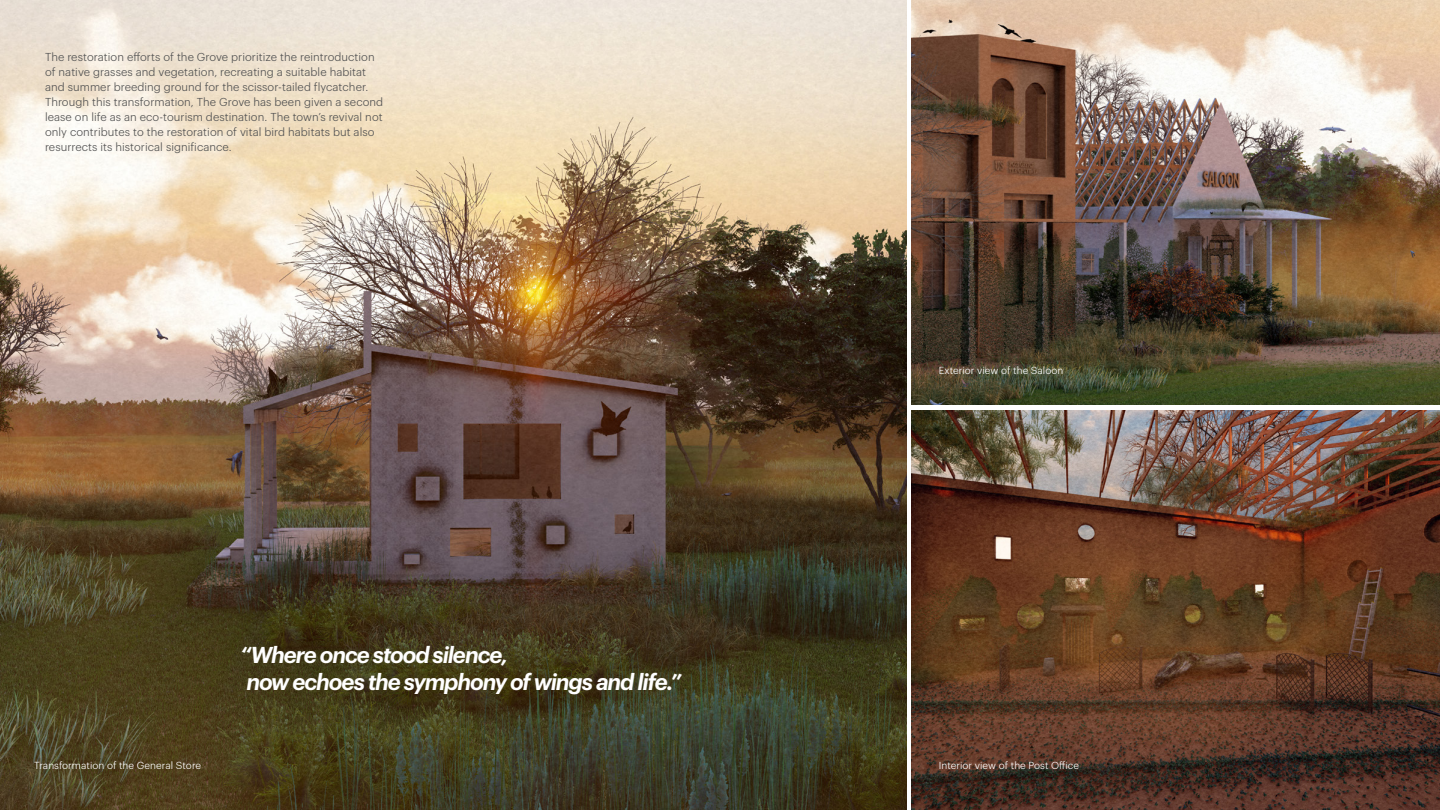
<style>
.page{position:relative;width:1440px;height:810px;background:#fff}
.page>*{position:absolute;margin:0;border:0;box-sizing:border-box;transform-origin:0 0}
.t1{font:italic 600 22.5px/27px "HKS Sans";letter-spacing:-.05em;color:#fff}
.SM_Text_Left_Align{font:300 11.25px/15px "HKS Sans";letter-spacing:.005em;color:#535353}
.SM_Text_Left_Align-2{font:300 10px "HKS Sans";letter-spacing:.005em;color:#fff}
</style>
<div class="page">
<img style="left:0;top:0;width:906px;height:810px">
<img style="left:911px;top:410px;width:529px;height:400px">
<img style="left:911px;top:0;width:529px;height:405px">
<p class="SM_Text_Left_Align" style="left:45px;top:49px;width:340px">The restoration efforts of the Grove prioritize the reintroduction of native grasses and vegetation, recreating a suitable habitat and summer breeding ground for the scissor-tailed flycatcher.<br>Through this transformation, The Grove has been given a second lease on life as an eco-tourism destination. The town’s revival not only contributes to the restoration of vital bird habitats but also resurrects its historical significance.</p>
<p class="t1" style="left:240px;top:639px;width:443px">“Where once stood silence,<br>now echoes the symphony of wings and life.”</p>
<p class="SM_Text_Left_Align-2" style="left:939px;top:363px;width:126px">Exterior view of the Saloon</p>
<p class="SM_Text_Left_Align-2" style="left:34px;top:758px;width:168px">Transformation of the General Store</p>
<p class="SM_Text_Left_Align-2" style="left:939px;top:758px;width:142px">Interior view of the Post Office</p>
</div>
